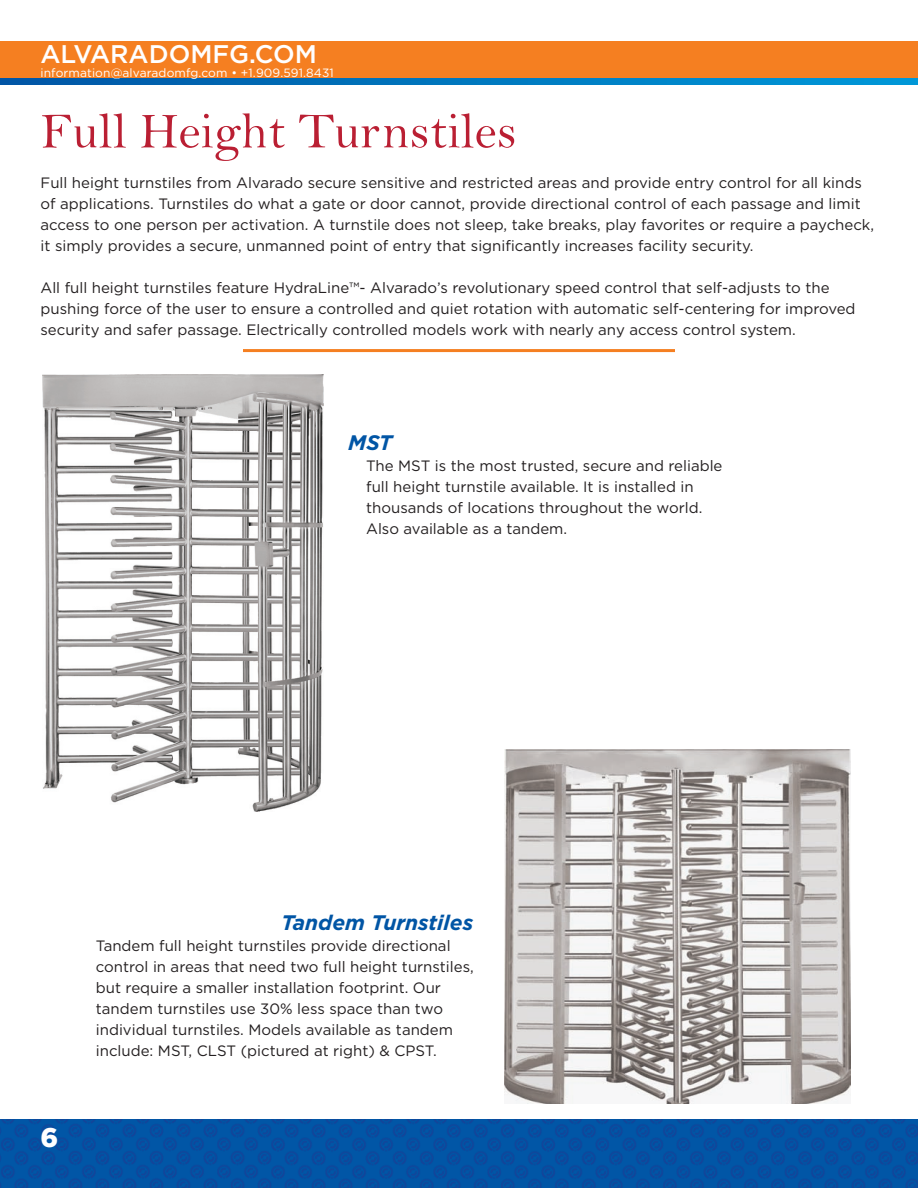
<style>
.page{position:relative;width:918px;height:1188px;background:#fff}
.page>*{position:absolute;margin:0;border:0;box-sizing:border-box;transform-origin:0 0}
.t1{font:51px "Bell";color:#ba1f33}
.t2{font:500 30px "Gotham";color:#fff}
.t3{font:900 27px "Gotham";color:#fff}
.t4{font:500 25.5px "Gotham";color:#fff}
.t5{font:italic 700 21px "Gotham";color:#0155a5}
.t6{font:15px/21px "Gotham";color:#231f20}
.t7{font:12px "Gotham";letter-spacing:.01em;color:#fff}
</style>
<div class="page">
<img style="left:0;top:1119px;width:905px;height:69px">
<img style="left:905px;top:1119px;width:13px;height:69px">
<svg style="left:0;top:77px;width:918px;height:7px;background:#2377a7"></svg>
<div style="left:0;top:41px;width:918px;height:36px;background:#f57f21"></div>
<img style="left:43px;top:374px;width:281px;height:437px">
<img style="left:504px;top:749px;width:346px;height:355px">
<hr style="left:243px;top:349px;width:432px;height:3px;background:#f57f21">
<p class="t4" style="left:40px;top:37px;width:278px">ALVARADOMFG.COM</p>
<p class="t7" style="left:40px;top:65px;width:295px">information@alvaradomfg.com • +1.909.591.8431</p>
<p class="t2" style="left:40px;top:48px;width:178px">ALVARADO</p>
<p class="t1" style="left:40px;top:101px;width:478px">Full Height Turnstiles</p>
<p class="t6" style="left:40px;top:172px;width:835px">Full height turnstiles from Alvarado secure sensitive and restricted areas and provide entry control for all kinds of applications. Turnstiles do what a gate or door cannot, provide directional control of each passage and limit access to one person per activation. A turnstile does not sleep, take breaks, play favorites or require a paycheck, it simply provides a secure, unmanned point of entry that significantly increases facility security.</p>
<p class="t6" style="left:40px;top:277px;width:817px">All full height turnstiles feature HydraLine™- Alvarado’s revolutionary speed control that self-adjusts to the pushing force of the user to ensure a controlled and quiet rotation with automatic self-centering for improved security and safer passage. Electrically controlled models work with nearly any access control system.</p>
<p class="t5" style="left:348px;top:429px;width:45px">MST</p>
<p class="t6" style="left:366px;top:454px;width:358px">The MST is the most trusted, secure and reliable full height turnstile available. It is installed in thousands of locations throughout the world.<br>Also available as a tandem.</p>
<p class="t5" style="left:282px;top:909px;width:193px">Tandem Turnstiles</p>
<h3 class="t3" style="left:40px;top:1119px;width:19px">6</h3>
<p class="t6" style="left:96px;top:935px;width:379px">Tandem full height turnstiles provide directional control in areas that need two full height turnstiles, but require a smaller installation footprint. Our tandem turnstiles use 30% less space than two individual turnstiles. Models available as tandem include: MST, CLST (pictured at right) &amp; CPST.</p>
</div>
